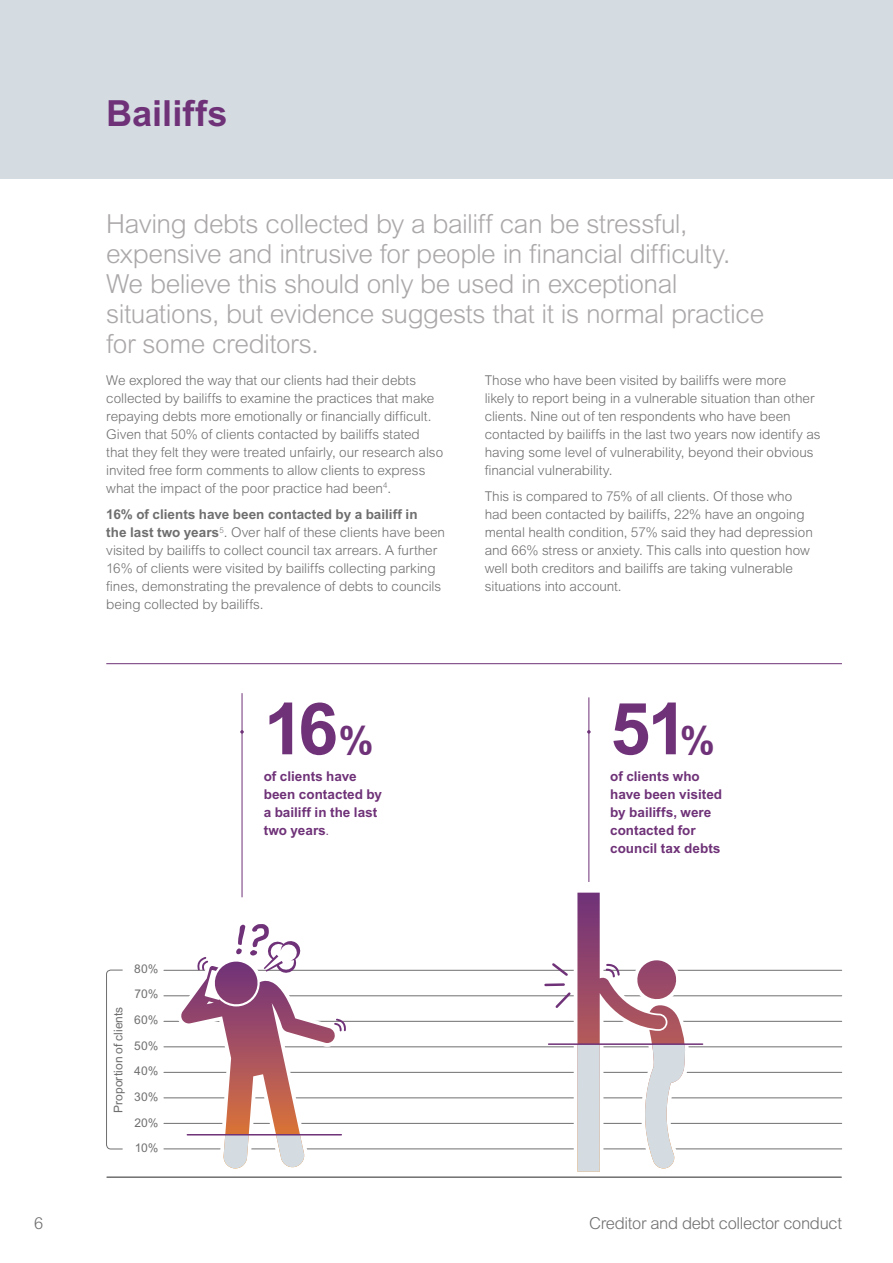
<style>
.page{position:relative;width:893px;height:1263px;background:#fff}
.page>*{position:absolute;margin:0;border:0;box-sizing:border-box;transform-origin:0 0}
.t1{font:700 72px "Arial";color:#6f3278}
.t2{font:700 36px "Arial";color:#6f3278}
.t3{font:300 26.25px/30px "Arial";letter-spacing:-.02em;color:#aba8a9}
.t4{font:300 16.5px "Arial";letter-spacing:-.02em;color:#706f6f}
.t5{font:300 13.5px/18px "Arial";letter-spacing:-.005em;color:#706f6f}
.t6{font:700 13.5px/18px "Arial";letter-spacing:.005em;color:#6f3278}
.t7{font:12px/25.7px "Arial";color:#706f6f;text-align:justify}
.s1{font-weight:700}
.s2{font-size:39px}
.s3{font-weight:300}
</style>
<div class="page">
<div style="left:0;top:0;width:893px;height:179px;background:#d4dce1"></div>
<hr style="left:164px;top:1148px;width:678px;height:1px;background:#706f6f">
<hr style="left:164px;top:1123px;width:678px;height:1px;background:#706f6f">
<hr style="left:164px;top:1097px;width:678px;height:1px;background:#706f6f">
<hr style="left:164px;top:1072px;width:678px;height:1px;background:#706f6f">
<hr style="left:164px;top:1046px;width:678px;height:1px;background:#706f6f">
<hr style="left:164px;top:1021px;width:678px;height:1px;background:#706f6f">
<hr style="left:164px;top:995px;width:678px;height:1px;background:#706f6f">
<hr style="left:164px;top:970px;width:678px;height:1px;background:#706f6f">
<svg style="left:106px;top:970px;width:17px;height:179px"></svg>
<hr style="left:545px;top:983px;width:19px;height:3px;background:#6f3278">
<svg style="left:550px;top:893px;width:136px;height:279px"></svg>
<hr style="left:549px;top:1043px;width:154px;height:2px;background:#6f3278">
<svg style="left:170px;top:924px;width:176px;height:245px"></svg>
<hr style="left:187px;top:1134px;width:154px;height:1px;background:#6f3278">
<hr style="left:242px;top:693px;width:1px;height:204px;background:#6f3278">
<hr style="left:588px;top:697px;width:1px;height:185px;background:#6f3278">
<svg style="left:587px;top:730px;width:4px;height:4px"></svg>
<svg style="left:240px;top:730px;width:4px;height:4px"></svg>
<hr style="left:106px;top:663px;width:736px;height:1px;background:#6f3278">
<hr style="left:107px;top:1176px;width:734px;height:2px;background:#706f6f">
<h2 class="t2" style="left:106px;top:92px;width:122px">Bailiffs</h2>
<p class="t3" style="left:106px;top:209px;width:659px">Having debts collected by a bailiff can be stressful, expensive and intrusive for people in financial difficulty.<br>We believe this should only be used in exceptional situations, but evidence suggests that it is normal practice for some creditors.</p>
<p class="t5" style="left:106px;top:371px;width:338px">We explored the way that our clients had their debts collected by bailiffs to examine the practices that make repaying debts more emotionally or financially difficult.<br>Given that 50% of clients contacted by bailiffs stated that they felt they were treated unfairly, our research also invited free form comments to allow clients to express what the impact of the poor practice had been<sup>4</sup>.</p>
<p class="t5" style="left:106px;top:505px;width:340px"><span class="s1">16% of clients have been contacted by a bailiff in<br>the last two years</span><sup>5</sup>. Over half of these clients have been visited by bailiffs to collect council tax arrears. A further 16% of clients were visited by bailiffs collecting parking fines, demonstrating the prevalence of debts to councils being collected by bailiffs.</p>
<p class="t5" style="left:485px;top:371px;width:337px">Those who have been visited by bailiffs were more<br>likely to report being in a vulnerable situation than other clients. Nine out of ten respondents who have been contacted by bailiffs in the last two years now identify as having some level of vulnerability, beyond their obvious financial vulnerability.</p>
<p class="t5" style="left:485px;top:487px;width:330px">This is compared to 75% of all clients. Of those who had been contacted by bailiffs, 22% have an ongoing mental health condition, 57% said they had depression and 66% stress or anxiety. This calls into question how well both creditors and bailiffs are taking vulnerable situations into account.</p>
<h1 class="t1" style="left:264px;top:687px;width:111px">16<span class="s2">%</span></h1>
<h1 class="t1" style="left:610px;top:687px;width:106px">51<span class="s2">%</span></h1>
<p class="t7" style="left:106px;top:1113px;width:108px;rotate:-90deg">Proportion of clients</p>
<p class="t7" style="left:134px;top:955px;width:26px">80% 70% 60% 50% 40% 30% 20% 10%</p>
<p class="t6" style="left:264px;top:767px;width:120px">of clients have been contacted by a bailiff in the last two years<span class="s3">.</span></p>
<p class="t6" style="left:610px;top:767px;width:113px">of clients who have been visited by bailiffs, were contacted for council tax debts</p>
<p class="t4" style="left:34px;top:1214px;width:11px">6</p>
<p class="t4" style="left:589px;top:1214px;width:254px">Creditor and debt collector conduct</p>
</div>
